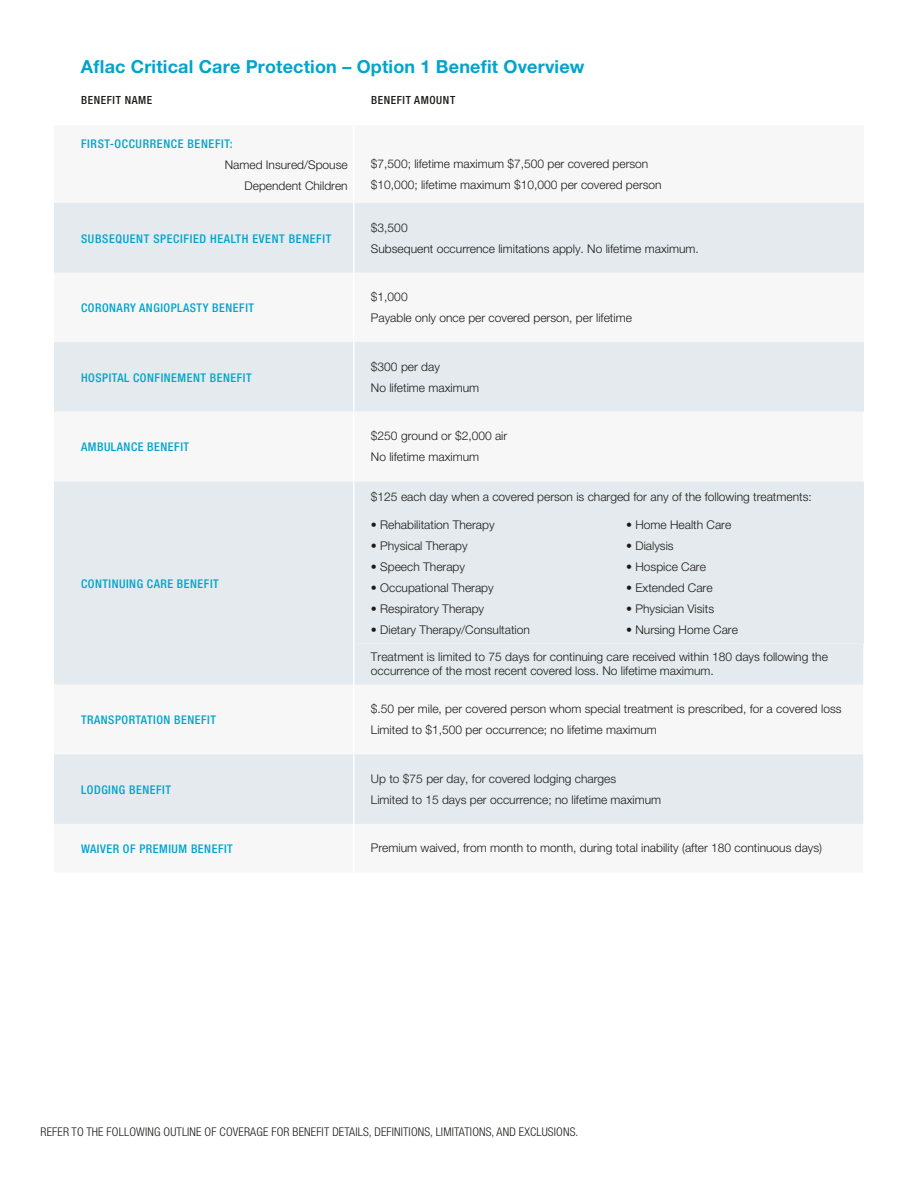
<style>
.page{position:relative;width:918px;height:1188px;background:#fff}
.page>*{position:absolute;margin:0;border:0;box-sizing:border-box;transform-origin:0 0}
.t1{font:700 18px "Helvetica Neue CELT";letter-spacing:.01em;color:#00a4cc}
.t2{font:300 12px/21px "Helvetica Neue CELT";color:#1c1b1a}
.t3{font:500 condensed 12px "Helvetica Neue LTCE";letter-spacing:.045em;color:#00a4cc}
.t4{font:300 condensed 12px "Helvetica Neue LTCE";letter-spacing:.015em;color:#1c1b1a}
.t5{font:500 condensed 11.25px "Helvetica Neue LTCE";letter-spacing:.055em;color:#1c1b1a}
</style>
<div class="page">
<svg style="left:54px;top:203px;width:810px;height:209px;fill:#e4eaed"></svg>
<div style="left:54px;top:481px;width:810px;height:163px;background:#e4eaed"></div>
<svg style="left:54px;top:644px;width:809px;height:180px;fill:#e4eaed"></svg>
<hr style="left:353px;top:203px;width:1px;height:70px;background:#fff">
<hr style="left:353px;top:273px;width:1px;height:69px;background:#fff">
<hr style="left:353px;top:342px;width:1px;height:70px;background:#fff">
<hr style="left:353px;top:481px;width:1px;height:31px;background:#fff">
<hr style="left:353px;top:512px;width:1px;height:132px;background:#fff">
<hr style="left:353px;top:644px;width:1px;height:41px;background:#fff">
<hr style="left:353px;top:754px;width:1px;height:70px;background:#fff">
<hr style="left:353px;top:685px;width:1px;height:69px;background:#fff">
<h1 class="t1" style="left:81px;top:55px;width:505px">Aflac Critical Care Protection – Option 1 Benefit Overview</h1>
<p class="t5" style="left:81px;top:94px;width:73px">BENEFIT NAME</p>
<p class="t5" style="left:371px;top:94px;width:86px">BENEFIT AMOUNT</p>
<p class="t3" style="left:81px;top:136px;width:153px">FIRST-OCCURRENCE BENEFIT:</p>
<p class="t2" style="left:225px;top:154px;width:124px;text-align:right">Named Insured/Spouse<br>Dependent Children</p>
<p class="t2" style="left:371px;top:154px;width:292px">$7,500; lifetime maximum $7,500 per covered person $10,000; lifetime maximum $10,000 per covered person</p>
<p class="t3" style="left:81px;top:231px;width:252px">SUBSEQUENT SPECIFIED HEALTH EVENT BENEFIT</p>
<p class="t2" style="left:371px;top:217px;width:329px">$3,500<br>Subsequent occurrence limitations apply. No lifetime maximum.</p>
<p class="t3" style="left:81px;top:301px;width:175px">CORONARY ANGIOPLASTY BENEFIT</p>
<p class="t2" style="left:371px;top:286px;width:262px">$1,000<br>Payable only once per covered person, per lifetime</p>
<p class="t3" style="left:81px;top:370px;width:172px">HOSPITAL CONFINEMENT BENEFIT</p>
<p class="t2" style="left:371px;top:356px;width:110px">$300 per day<br>No lifetime maximum</p>
<p class="t3" style="left:81px;top:440px;width:110px">AMBULANCE BENEFIT</p>
<p class="t2" style="left:371px;top:425px;width:138px">$250 ground or $2,000 air<br>No lifetime maximum</p>
<p class="t3" style="left:81px;top:576px;width:139px">CONTINUING CARE BENEFIT</p>
<p class="t2" style="left:371px;top:486px;width:442px">$125 each day when a covered person is charged for any of the following treatments:</p>
<p class="t2" style="left:371px;top:515px;width:125px">• Rehabilitation Therapy</p>
<p class="t2" style="left:371px;top:536px;width:98px">• Physical Therapy</p>
<p class="t2" style="left:371px;top:557px;width:96px">• Speech Therapy</p>
<p class="t2" style="left:371px;top:578px;width:124px">• Occupational Therapy</p>
<p class="t2" style="left:371px;top:599px;width:115px">• Respiratory Therapy</p>
<p class="t2" style="left:371px;top:620px;width:160px">• Dietary Therapy/Consultation</p>
<p class="t2" style="left:626px;top:515px;width:107px">• Home Health Care</p>
<p class="t2" style="left:626px;top:536px;width:49px">• Dialysis</p>
<p class="t2" style="left:626px;top:557px;width:81px">• Hospice Care</p>
<p class="t2" style="left:626px;top:578px;width:88px">• Extended Care</p>
<p class="t2" style="left:626px;top:599px;width:89px">• Physician Visits</p>
<p class="t2" style="left:626px;top:620px;width:113px">• Nursing Home Care</p>
<p class="t2" style="left:371px;top:650px;width:459px;line-height:14.2px">Treatment is limited to 75 days for continuing care received within 180 days following the occurrence of the most recent covered loss. No lifetime maximum.</p>
<p class="t3" style="left:81px;top:713px;width:136px">TRANSPORTATION BENEFIT</p>
<p class="t2" style="left:371px;top:698px;width:472px">$.50 per mile, per covered person whom special treatment is prescribed, for a covered loss<br>Limited to $1,500 per occurrence; no lifetime maximum</p>
<p class="t3" style="left:81px;top:782px;width:91px">LODGING BENEFIT</p>
<p class="t2" style="left:371px;top:768px;width:292px">Up to $75 per day, for covered lodging charges<br>Limited to 15 days per occurrence; no lifetime maximum</p>
<p class="t3" style="left:81px;top:841px;width:153px">WAIVER OF PREMIUM BENEFIT</p>
<p class="t2" style="left:371px;top:838px;width:453px">Premium waived, from month to month, during total inability (after 180 continuous days)</p>
<p class="t4" style="left:41px;top:1125px;width:539px">REFER TO THE FOLLOWING OUTLINE OF COVERAGE FOR BENEFIT DETAILS, DEFINITIONS, LIMITATIONS, AND EXCLUSIONS.</p>
</div>
